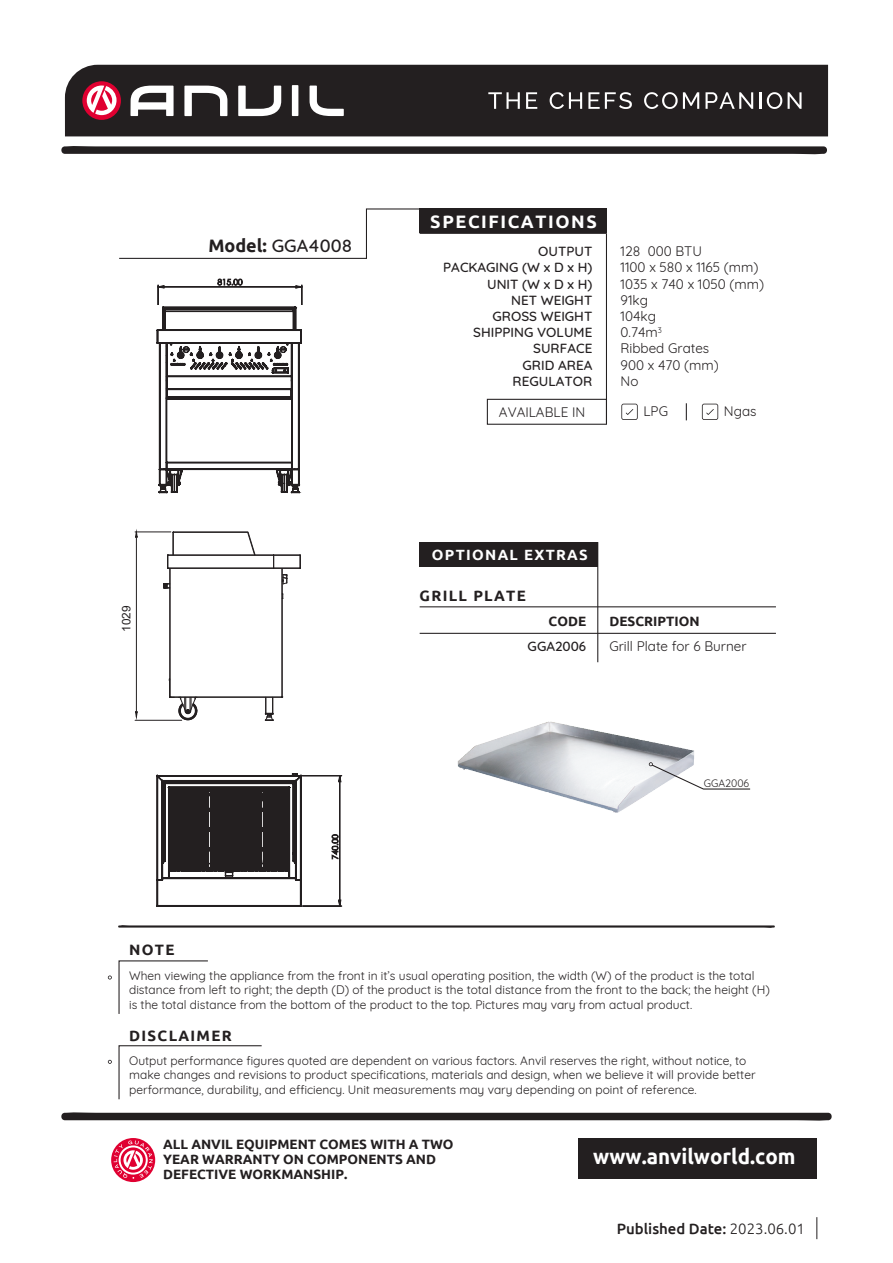
<style>
.page{position:relative;width:893px;height:1263px;background:#fff}
.page>*{position:absolute;margin:0;border:0;box-sizing:border-box;transform-origin:0 0}
.t1{font:700 21.15px "Ubuntu";color:#fff}
.t2{font:700 18px "Ubuntu";letter-spacing:.09em;color:#fff}
.t3{font:500 18px "Quicksand";color:#231f20}
.t4{font:700 15px "Ubuntu";letter-spacing:.09em;color:#231f20}
.t5{font:500 15px "Ubuntu";color:#231f20}
.t6{font:700 14.85px "Ubuntu";letter-spacing:.09em;color:#fff}
.t7{font:13.5px/16.2px "Quicksand";color:#231f20}
.t8{font:500 13.5px/16.2px "Quicksand";color:#231f20;text-align:right}
.t9{font:700 13.5px/15px "Ubuntu";color:#231f20}
.t10{font:12px/14.4px "Quicksand";color:#231f20}
.t11{font:11.85px "Arial";color:#231f20}
.t12{font:10.5px "Quicksand";color:#231f20}
.s1{font-family:"Ubuntu";font-weight:700}
.s2{font-weight:300}
</style>
<div class="page">
<img style="left:457px;top:721px;width:237px;height:92px">
<div style="left:65px;top:65px;width:763px;height:71px;background:#231f20"></div>
<svg style="left:488px;top:92px;width:32px;height:17px"></svg>
<svg style="left:526px;top:92px;width:11px;height:17px"></svg>
<svg style="left:550px;top:92px;width:32px;height:17px"></svg>
<svg style="left:588px;top:92px;width:44px;height:17px"></svg>
<svg style="left:644px;top:92px;width:55px;height:17px"></svg>
<svg style="left:705px;top:92px;width:48px;height:17px"></svg>
<hr style="left:759px;top:92px;width:3px;height:17px;background:#fff">
<svg style="left:767px;top:92px;width:15px;height:17px"></svg>
<svg style="left:788px;top:92px;width:13px;height:17px"></svg>
<svg style="left:82px;top:81px;width:39px;height:39px"></svg>
<svg style="left:87px;top:86px;width:30px;height:29px"></svg>
<svg style="left:130px;top:85px;width:214px;height:31px"></svg>
<div style="left:578px;top:1138px;width:239px;height:40px;background:#231f20"></div>
<svg style="left:111px;top:1138px;width:44px;height:44px"></svg>
<svg style="left:114px;top:1140px;width:39px;height:39px"></svg>
<svg style="left:61px;top:146px;width:766px;height:9px;background:#484546"></svg>
<svg style="left:61px;top:1112px;width:771px;height:9px;background:#474445"></svg>
<hr style="left:366px;top:208px;width:56px;height:1px;background:#231f20">
<svg style="left:119px;top:208px;width:249px;height:51px"></svg>
<svg style="left:118px;top:925px;width:657px;height:3px;background:#625f5f"></svg>
<div style="left:420px;top:208px;width:187px;height:25px;background:#231f20"></div>
<hr style="left:606px;top:233px;width:1px;height:190px;background:#231f20">
<hr style="left:420px;top:233px;width:186px;height:1px;background:#231f20">
<svg style="left:108px;top:975px;width:4px;height:4px"></svg>
<svg style="left:108px;top:1060px;width:4px;height:4px"></svg>
<svg style="left:118px;top:1045px;width:144px;height:55px"></svg>
<svg style="left:118px;top:960px;width:90px;height:54px"></svg>
<svg style="left:816px;top:1217px;width:1px;height:22px"></svg>
<hr style="left:420px;top:633px;width:356px;height:1px;background:#231f20">
<hr style="left:420px;top:606px;width:356px;height:1px;background:#231f20">
<hr style="left:597px;top:542px;width:1px;height:120px;background:#231f20">
<div style="left:420px;top:542px;width:178px;height:25px;background:#231f20"></div>
<div style="left:487px;top:399px;width:120px;height:26px;border:1px solid #231f20"></div>
<svg style="left:702px;top:404px;width:16px;height:16px"></svg>
<svg style="left:621px;top:404px;width:17px;height:16px"></svg>
<svg style="left:686px;top:403px;width:1px;height:17px"></svg>
<svg style="left:649px;top:762px;width:102px;height:28px"></svg>
<svg style="left:157px;top:279px;width:146px;height:214px"></svg>
<svg style="left:157px;top:773px;width:185px;height:133px"></svg>
<hr style="left:281px;top:568px;width:1px;height:129px;background:#231f20">
<hr style="left:170px;top:568px;width:1px;height:129px;background:#231f20">
<hr style="left:170px;top:697px;width:112px;height:1px;background:#231f20">
<hr style="left:169px;top:568px;width:1px;height:129px;background:#231f20">
<hr style="left:282px;top:568px;width:1px;height:129px;background:#231f20">
<hr style="left:170px;top:696px;width:112px;height:1px;background:#231f20">
<hr style="left:173px;top:532px;width:75px;height:1px;background:#231f20">
<hr style="left:168px;top:554px;width:106px;height:1px;background:#231f20">
<hr style="left:168px;top:568px;width:106px;height:1px;background:#231f20">
<hr style="left:168px;top:567px;width:106px;height:1px;background:#231f20">
<svg style="left:167px;top:531px;width:7px;height:38px"></svg>
<hr style="left:168px;top:555px;width:106px;height:1px;background:#231f20">
<svg style="left:273px;top:554px;width:28px;height:31px"></svg>
<svg style="left:163px;top:583px;width:7px;height:6px"></svg>
<hr style="left:174px;top:531px;width:74px;height:1px;background:#231f20">
<svg style="left:247px;top:531px;width:9px;height:25px"></svg>
<svg style="left:264px;top:697px;width:10px;height:24px"></svg>
<svg style="left:168px;top:678px;width:30px;height:42px"></svg>
<hr style="left:136px;top:532px;width:1px;height:185px;background:#231f20">
<hr style="left:135px;top:720px;width:47px;height:1px;background:#231f20">
<hr style="left:135px;top:531px;width:36px;height:1px;background:#231f20">
<svg style="left:134px;top:703px;width:4px;height:18px"></svg>
<svg style="left:135px;top:529px;width:4px;height:17px"></svg>
<p class="t11" style="left:118px;top:632px;width:28px;rotate:-90deg">1029</p>
<h2 class="t3" style="left:208px;top:231px;width:145px"><span class="s1">Model:</span> GGA4008</h2>
<h2 class="t2" style="left:430px;top:210px;width:168px">SPECIFICATIONS</h2>
<p class="t8" style="left:443px;top:242px;width:151px">OUTPUT<br>PACKAGING (W x D x H)<br>UNIT (W x D x H)<br>NET WEIGHT<br>GROSS WEIGHT<br>SHIPPING VOLUME<br>SURFACE<br>GRID AREA<br>REGULATOR</p>
<p class="t7" style="left:621px;top:242px;width:145px">128 000 BTU<br>1100 x 580 x 1165 (mm)<br>1035 x 740 x 1050 (mm)<br>91kg<br>104kg<br>0.74m<sup>3<br></sup>Ribbed Grates<br>900 x 470 (mm)<br>No</p>
<p class="t7" style="left:499px;top:403px;width:88px">AVAILABLE IN</p>
<p class="t7" style="left:643px;top:402px;width:26px">LPG</p>
<p class="t7" style="left:724px;top:402px;width:34px">Ngas</p>
<p class="t6" style="left:432px;top:546px;width:157px">OPTIONAL EXTRAS</p>
<p class="t4" style="left:420px;top:587px;width:108px">GRILL PLATE</p>
<p class="t9" style="left:549px;top:614px;width:39px">CODE</p>
<p class="t8" style="left:528px;top:637px;width:60px">GGA2006</p>
<p class="t9" style="left:609px;top:614px;width:92px">DESCRIPTION</p>
<p class="t7" style="left:609px;top:637px;width:139px">Grill Plate for 6 Burner</p>
<p class="t12" style="left:704px;top:775px;width:47px">GGA2006</p>
<p class="t4" style="left:129px;top:941px;width:47px">NOTE</p>
<p class="t10" style="left:129px;top:967px;width:642px">When viewing the appliance from the front in it’s usual operating position, the width (W) of the product is the total distance from left to right; the depth (D) of the product is the total distance from the front to the back; the height (H) is the total distance from the bottom of the product to the top. Pictures may vary from actual product.</p>
<p class="t4" style="left:129px;top:1026px;width:104px">DISCLAIMER</p>
<p class="t10" style="left:129px;top:1052px;width:628px">Output performance figures quoted are dependent on various factors. Anvil reserves the right, without notice, to make changes and revisions to product specifications, materials and design, when we believe it will provide better performance, durability, and efficiency. Unit measurements may vary depending on point of reference.</p>
<p class="t9" style="left:163px;top:1136px;width:292px">ALL ANVIL EQUIPMENT COMES WITH A TWO<br>YEAR WARRANTY ON COMPONENTS AND<br>DEFECTIVE WORKMANSHIP.</p>
<h1 class="t1" style="left:593px;top:1144px;width:204px">www.anvilworld.com</h1>
<p class="t5" style="left:617px;top:1219px;width:190px">Published Date: <span class="s2">2023.06.01</span></p>
</div>
